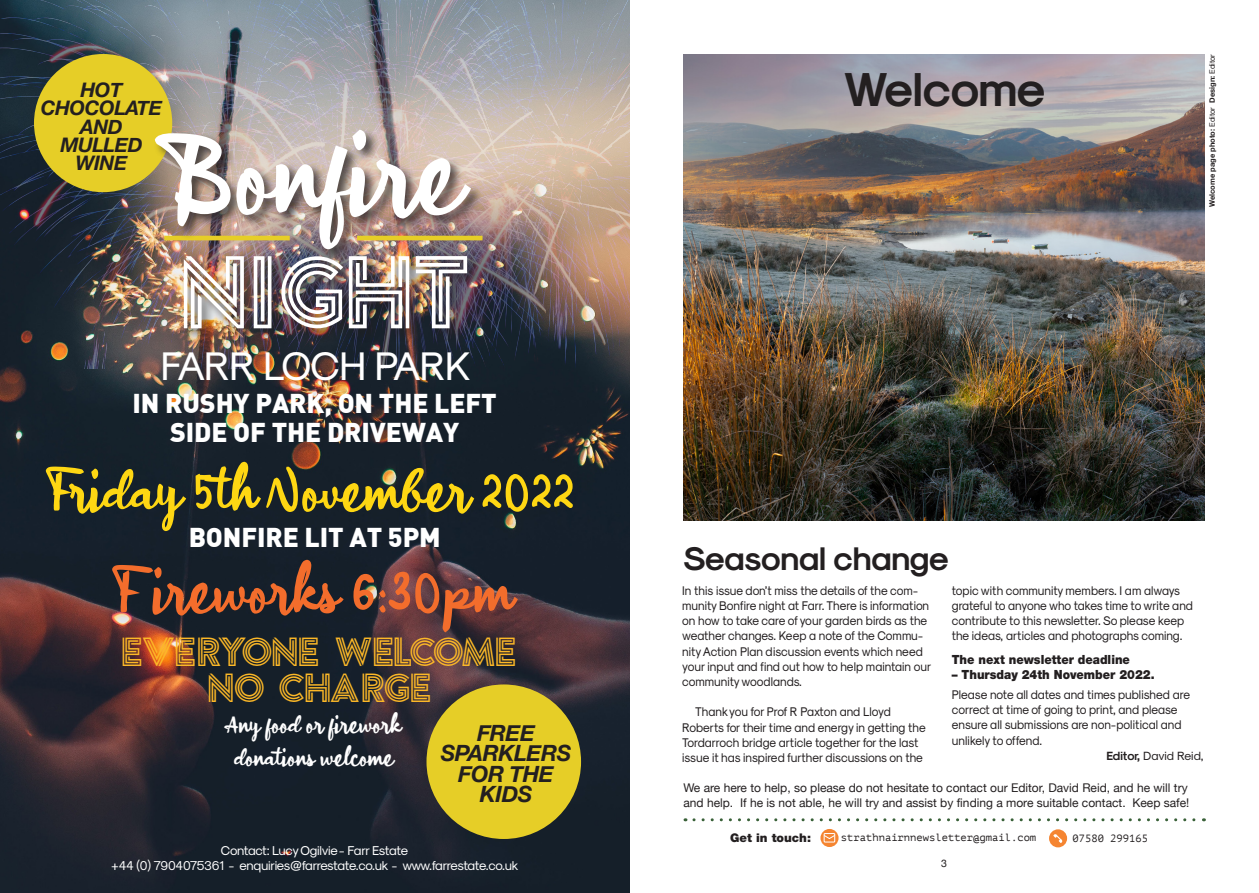
<style>
.page{position:relative;width:1259px;height:893px;background:#fff}
.page>*{position:absolute;margin:0;border:0;box-sizing:border-box;transform-origin:0 0}
.ParaStyle01-Leading{font:137.85px "a Affirmation";letter-spacing:-.005em;color:#fff}
.ParaStyle01-Leading-2{font:103.05px "Argon PERSONAL";letter-spacing:-.01em;color:#fff}
.ParaStyle01-Leading-3{font:75.3px "a Affirmation";letter-spacing:-.005em;color:#f36d2c}
.ParaStyle01-Leading-4{font:70.05px "a Affirmation";letter-spacing:-.005em;color:#fed713}
.ParaStyle01-Leading-5{font:48px "Sk Modernist Bold";letter-spacing:-.01em;color:#231f20}
.ParaStyle01-Leading-6{font:40.65px/35.8px "Argon PERSONAL";letter-spacing:-.005em;color:#fcb827;text-align:center}
.t1{font:40.2px "Sk Modernist Regular";letter-spacing:-.04em;color:#fff}
.ParaStyle01-Leading-7{font:33px "Sk Modernist Bold";letter-spacing:-.005em;color:#231f20}
.ParaStyle01-Leading-8{font:29.85px/33.3px "a Affirmation";letter-spacing:-.005em;color:#fff}
.ParaStyle01-Leading-9{font:900 26.7px/29.1px "DIN";letter-spacing:-.005em;color:#fff;text-align:center}
.ParaStyle01-Leading-10{font:italic 700 22.35px/20.4px "Helvetica Neue";letter-spacing:-.02em;color:#231f20;text-align:center}
.ParaStyle01-Leading-11{font:italic 700 19.95px "Helvetica Neue";letter-spacing:-.02em;color:#231f20}
.t2{font:12.9px "Sk Modernist Regular";letter-spacing:-.03em;color:#fff}
.ParaStyle01-Leading-12{font:12.6px/15.1px "Sk Modernist Regular";color:#231f20;scale:.93 1}
.ParaStyle07-Leading{font:900 12.6px "Helvetica Neue";color:#231f20;scale:.93 1}
.ParaStyle15-Leading{font:12px/14.4px "Helvetica Neue";color:#231f20}
.ParaStyle15-Leading-2{font:12px "Sk Modernist Regular";color:#231f20}
.ParaStyle01-Leading-13{font:900 12px "Helvetica Neue";color:#231f20}
.ParaStyle15-Leading-3{font:10.5px "PT Mono";color:#231f20}
.t3{font:10.5px "Helvetica Neue";color:#231f20}
.ParaStyle01-Leading-14{font:700 7.5px "Helvetica Neue";color:#231f20}
.s1{font-weight:400}
.s2{font-family:"Sk Modernist Bold"}
</style>
<div class="page">
<img style="left:683px;top:54px;width:522px;height:466px">
<img style="left:0;top:368px;width:629px;height:525px">
<img style="left:0;top:0;width:629px;height:368px">
<div style="left:182px;top:254px;width:299px;height:88px;background:#231f20;opacity:.75"></div>
<div style="left:34px;top:54px;width:138px;height:138px;background:#e6ce27;border-radius:50%"></div>
<div style="left:426px;top:684px;width:155px;height:155px;background:#e6ce27;border-radius:50%"></div>
<div style="left:153px;top:128px;width:331px;height:135px;background:#231f20;opacity:.75"></div>
<svg style="left:694px;top:818px;width:510px;height:3px"></svg>
<svg style="left:820px;top:829px;width:18px;height:18px"></svg>
<div style="left:824px;top:833px;width:11px;height:9px;border:1px solid #fff"></div>
<svg style="left:823px;top:835px;width:12px;height:4px"></svg>
<div style="left:1049px;top:829px;width:18px;height:18px;background:#f58531;border-radius:50%"></div>
<svg style="left:1053px;top:834px;width:9px;height:9px"></svg>
<p class="ParaStyle01-Leading-11" style="left:81px;top:74px;width:43px">HOT</p>
<p class="ParaStyle01-Leading-11" style="left:41px;top:93px;width:123px">CHOCOLATE</p>
<p class="ParaStyle01-Leading-11" style="left:80px;top:111px;width:44px">AND</p>
<p class="ParaStyle01-Leading-11" style="left:60px;top:129px;width:84px">MULLED</p>
<p class="ParaStyle01-Leading-11" style="left:76px;top:147px;width:53px">WINE</p>
<p class="ParaStyle01-Leading" style="left:156px;top:116px;width:303px">Bonfire</p>
<p class="ParaStyle01-Leading-2" style="left:181px;top:246px;width:294px">NIGHT</p>
<p class="t1" style="left:160px;top:343px;width:312px">FARR LOCH PARK</p>
<p class="ParaStyle01-Leading-9" style="left:133px;top:388px;width:366px">IN RUSHY PARK, ON THE LEFT<br>SIDE OF THE DRIVEWAY</p>
<p class="ParaStyle01-Leading-4" style="left:46px;top:462px;width:530px">Friday 5th November 2022</p>
<p class="ParaStyle01-Leading-9" style="left:189px;top:521px;width:254px">BONFIRE LIT AT 5PM</p>
<p class="ParaStyle01-Leading-3" style="left:112px;top:560px;width:400px">Fireworks 6:30pm</p>
<p class="ParaStyle01-Leading-6" style="left:123px;top:636px;width:396px">EVERYONE WELCOME<br>NO CHARGE</p>
<p class="ParaStyle01-Leading-8" style="left:225px;top:710px;width:177px">Any food or firework donations welcome</p>
<p class="ParaStyle01-Leading-10" style="left:477px;top:723px;width:59px">FREE</p>
<p class="ParaStyle01-Leading-10" style="left:441px;top:744px;width:132px">SPARKLERS<br>FOR THE</p>
<p class="ParaStyle01-Leading-10" style="left:480px;top:785px;width:54px">KIDS</p>
<p class="t2" style="left:221px;top:843px;width:189px">Contact: Lucy Ogilvie - Farr Estate</p>
<p class="t2" style="left:111px;top:858px;width:409px">+44 (0) 7904075361 - enquiries@farrestate.co.uk - www.farrestate.co.uk</p>
<p class="ParaStyle01-Leading-5" style="left:844px;top:61px;width:203px">Welcome</p>
<p class="ParaStyle01-Leading-14" style="left:1206px;top:207px;width:154px;rotate:-90deg">Welcome page photo: <span class="s1">Editor</span> Design: <span class="s1">Editor</span></p>
<p class="ParaStyle01-Leading-7" style="left:683px;top:539px;width:267px">Seasonal change</p>
<p class="ParaStyle01-Leading-12" style="left:682px;top:583px;width:269px">In this issue don’t miss the details of the com&shy;munity Bonfire night at Farr. There is information on how to take care of your garden birds as the weather changes. Keep a note of the Commu&shy;nity Action Plan discussion events which need your input and find out how to help maintain our community woodlands.</p>
<p class="ParaStyle01-Leading-12" style="left:682px;top:704px;width:263px;text-indent:13px">Thank you for Prof R Paxton and Lloyd Roberts for their time and energy in getting the Tordarroch bridge article together for the last issue it has inspired further discussions on the</p>
<p class="ParaStyle01-Leading-12" style="left:951px;top:583px;width:261px">topic with community members. I am always grateful to anyone who takes time to write and contribute to this newsletter. So please keep the ideas, articles and photographs coming.</p>
<p class="ParaStyle07-Leading" style="left:951px;top:652px;width:193px">The next newsletter deadline</p>
<p class="ParaStyle07-Leading" style="left:951px;top:667px;width:220px">– Thursday 24th November 2022.</p>
<p class="ParaStyle01-Leading-12" style="left:951px;top:687px;width:258px">Please note all dates and times published are correct at time of going to print, and please ensure all submissions are non-political and unlikely to offend.</p>
<p class="ParaStyle15-Leading-2" style="left:1106px;top:749px;width:99px"><span class="s2">Editor,</span> David Reid,</p>
<p class="ParaStyle15-Leading" style="left:683px;top:781px;width:507px">We are here to help, so please do not hesitate to contact our Editor, David Reid, and he will try and help. If he is not able, he will try and assist by finding a more suitable contact. Keep safe!</p>
<p class="ParaStyle01-Leading-13" style="left:730px;top:830px;width:82px">Get in touch:</p>
<p class="ParaStyle15-Leading-3" style="left:841px;top:831px;width:197px">strathnairnnewsletter@gmail.com</p>
<p class="ParaStyle15-Leading-3" style="left:1072px;top:832px;width:77px">07580 299165</p>
<p class="t3" style="left:941px;top:855px;width:7px">3</p>
</div>
